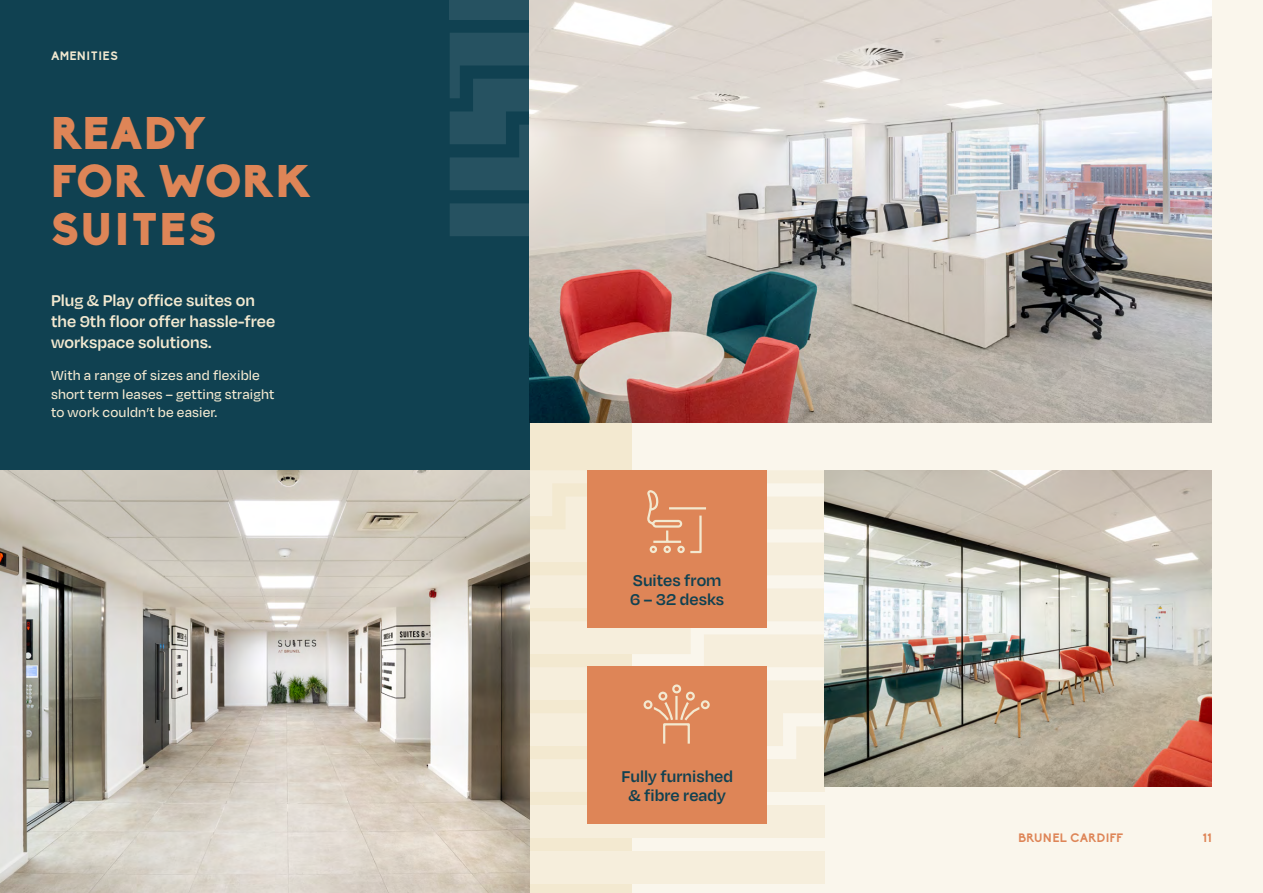
<style>
.page{position:relative;width:1263px;height:893px;background:#faf6ec}
.page>*{position:absolute;margin:0;border:0;box-sizing:border-box;transform-origin:0 0}
.t1{font:900 45px/48px "Biko";letter-spacing:.025em;color:#de8557}
.t2{font:600 18px/21px "Degular";color:#f3e9d0}
.t3{font:600 18px/19.5px "Degular";color:#104151}
.t4{font:500 15px/18.8px "Degular";letter-spacing:.01em;color:#f3e9d0}
.t5{font:700 12px "Biko";letter-spacing:.025em;color:#de8557}
.t6{font:700 12px "Biko";letter-spacing:.045em;color:#f3e9d0}
</style>
<div class="page">
<div style="left:0;top:0;width:529px;height:893px;background:#104151"></div>
<div style="left:529px;top:805px;width:296px;height:33px;background:#f6eedc"></div>
<div style="left:529px;top:851px;width:296px;height:33px;background:#f6eedc"></div>
<svg style="left:529px;top:864px;width:103px;height:29px"></svg>
<div style="left:450px;top:0;width:227px;height:20px;background:#265261"></div>
<svg style="left:450px;top:33px;width:79px;height:203px"></svg>
<img style="left:529px;top:0;width:683px;height:423px">
<img style="left:0;top:470px;width:529px;height:423px">
<img style="left:825px;top:470px;width:387px;height:317px">
<div style="left:588px;top:666px;width:179px;height:157px;background:#de8557"></div>
<svg style="left:529px;top:470px;width:296px;height:322px"></svg>
<p class="t6" style="left:51px;top:49px;width:68px">AMENITIES</p>
<h1 class="t1" style="left:51px;top:110px;width:261px">READY<br>FOR WORK<br>SUITES</h1>
<p class="t2" style="left:51px;top:289px;width:226px">Plug &amp; Play office suites on the 9th floor offer hassle-free workspace solutions.</p>
<p class="t4" style="left:51px;top:365px;width:225px">With a range of sizes and flexible short term leases – getting straight to work couldn’t be easier.</p>
<p class="t3" style="left:630px;top:570px;width:96px">Suites from<br>6 – 32 desks</p>
<p class="t3" style="left:621px;top:765px;width:113px;text-align:center">Fully furnished &amp; fibre ready</p>
<p class="t5" style="left:1018px;top:830px;width:106px">BRUNEL CARDIFF</p>
<p class="t5" style="left:1203px;top:830px;width:10px">11</p>
</div>
